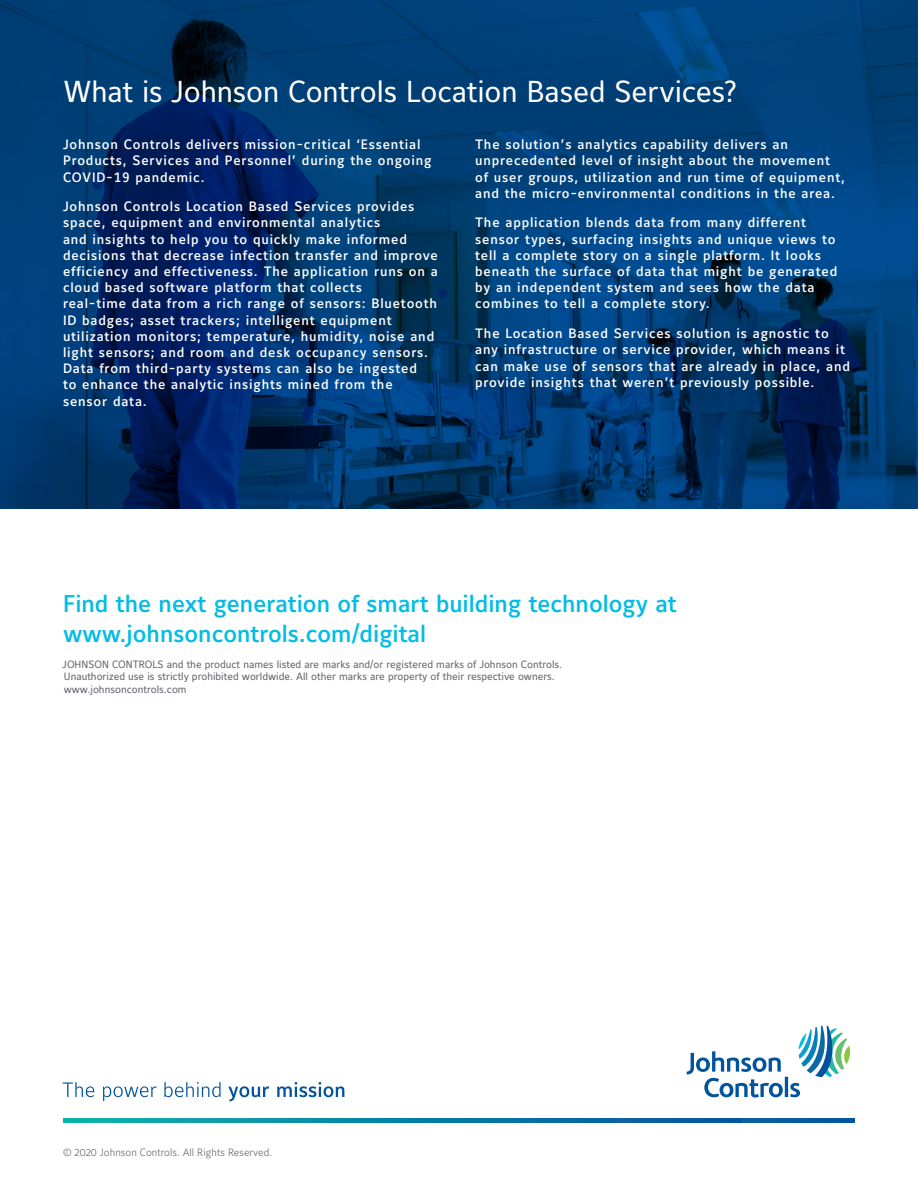
<style>
.page{position:relative;width:918px;height:1188px;background:#fff}
.page>*{position:absolute;margin:0;border:0;box-sizing:border-box;transform-origin:0 0}
.Page_Heading{font:30px "Maurea Jci Tf ML";letter-spacing:-.005em;color:#fff}
.Section_Header{font:500 24px/30px "Maurea Jci Tf ML";color:#02bce5}
.Callout_-_w{font:500 13.5px/16.2px "Maurea Jci Tf ML";letter-spacing:.06em;color:#fff}
.mice{font:10.5px/12.6px "Maurea Jci Tf ML";color:#5f6369}
.t1{font:300 10.5px "Maurea Jci Lf ML";color:#5f6369}
</style>
<div class="page">
<svg style="left:0;top:0;width:918px;height:509px;background:#003870"></svg>
<svg style="left:686px;top:1026px;width:164px;height:72px"></svg>
<hr style="left:63px;top:1118px;width:792px;height:4px;background:#065ca0">
<svg style="left:63px;top:1118px;width:546px;height:4px;background:#088ba6"></svg>
<svg style="left:63px;top:1082px;width:31px;height:15px"></svg>
<svg style="left:103px;top:1086px;width:54px;height:15px"></svg>
<svg style="left:164px;top:1082px;width:57px;height:15px"></svg>
<svg style="left:228px;top:1086px;width:41px;height:15px"></svg>
<svg style="left:277px;top:1082px;width:67px;height:15px"></svg>
<p class="Page_Heading" style="left:63px;top:74px;width:676px">What is Johnson Controls Location Based Services?</p>
<p class="Callout_-_w" style="left:63px;top:136px;width:370px">Johnson Controls delivers mission-critical ‘Essential<br>Products, Services and Personnel’ during the ongoing<br>COVID-19 pandemic.</p>
<p class="Callout_-_w" style="left:63px;top:199px;width:376px">Johnson Controls Location Based Services provides space, equipment and environmental analytics<br>and insights to help you to quickly make informed decisions that decrease infection transfer and improve efficiency and effectiveness. The application runs on a cloud based software platform that collects<br>real-time data from a rich range of sensors: Bluetooth ID badges; asset trackers; intelligent equipment utilization monitors; temperature, humidity, noise and light sensors; and room and desk occupancy sensors.<br>Data from third-party systems can also be ingested<br>to enhance the analytic insights mined from the sensor data.</p>
<p class="Callout_-_w" style="left:475px;top:136px;width:371px">The solution’s analytics capability delivers an unprecedented level of insight about the movement of user groups, utilization and run time of equipment, and the micro-environmental conditions in the area.</p>
<p class="Callout_-_w" style="left:475px;top:215px;width:364px">The application blends data from many different sensor types, surfacing insights and unique views to tell a complete story on a single platform. It looks beneath the surface of data that might be generated by an independent system and sees how the data combines to tell a complete story.</p>
<p class="Callout_-_w" style="left:475px;top:325px;width:376px">The Location Based Services solution is agnostic to any infrastructure or service provider, which means it can make use of sensors that are already in place, and provide insights that weren’t previously possible.</p>
<p class="Section_Header" style="left:63px;top:589px;width:615px">Find the next generation of smart building technology at www.johnsoncontrols.com/digital</p>
<p class="mice" style="left:63px;top:658px;width:501px">JOHNSON CONTROLS and the product names listed are marks and/or registered marks of Johnson Controls.<br>Unauthorized use is strictly prohibited worldwide. All other marks are property of their respective owners. www.johnsoncontrols.com</p>
<p class="t1" style="left:63px;top:1145px;width:211px">© 2020 Johnson Controls. All Rights Reserved.</p>
</div>
